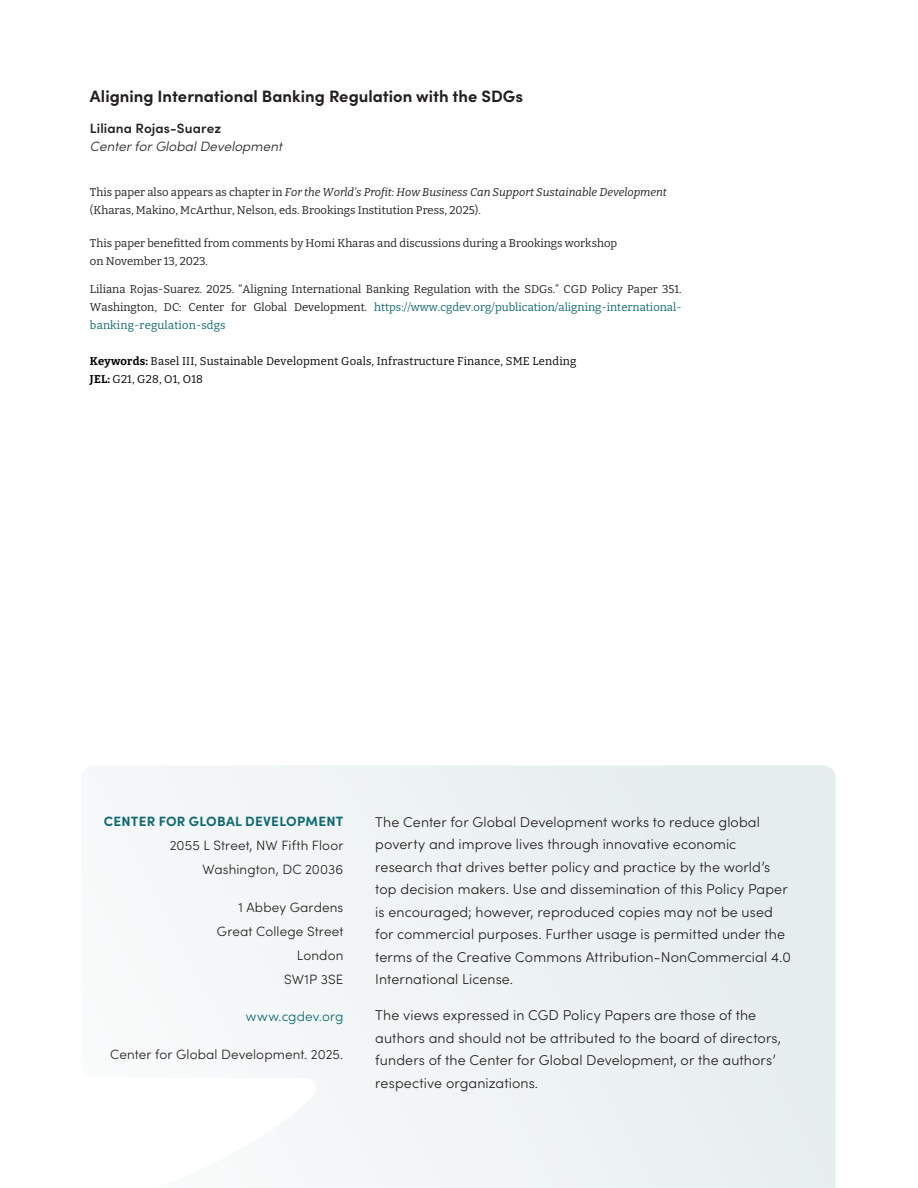
<style>
.page{position:relative;width:918px;height:1188px;background:#fff}
.page>*{position:absolute;margin:0;border:0;box-sizing:border-box;transform-origin:0 0}
.PP_Cvr2_Text{font:700 16.5px "Sofia Pro";color:#231f20}
.t1{font:300 14.25px/22.5px "Sofia Pro";letter-spacing:.005em;color:#231f20}
.t2{font:300 13.5px/24px "Sofia Pro";letter-spacing:.01em;color:#231f20;text-align:right}
.PP_Cvr2_Text-2{font:italic 300 13.5px/18px "Sofia Pro";color:#231f20}
.t3{font:700 13.5px "Sofia Pro";letter-spacing:.02em;color:#0f686f}
.t4{font:300 13.5px "Sofia Pro";letter-spacing:.01em;color:#0f686f}
.PP_Cvr2_Text-3{font:11.25px/18px "Bitter";color:#231f20}
.PP_Cvr2_Text-4{font:11.25px/18px "Bitter";letter-spacing:.015em;color:#000}
.s1{font-weight:600;font-style:normal}
.s2{font-style:italic}
.s3{color:#0f686f}
.s4{font-weight:700}
</style>
<div class="page">
<svg style="left:126px;top:765px;width:710px;height:423px;fill:#eef3f4"></svg>
<p class="PP_Cvr2_Text" style="left:90px;top:83px;width:435px">Aligning International Banking Regulation with the SDGs</p>
<p class="PP_Cvr2_Text-2" style="left:90px;top:119px;width:194px"><span class="s1">Liliana Rojas-Suarez<br></span>Center for Global Development</p>
<p class="PP_Cvr2_Text-3" style="left:90px;top:182px;width:578px">This paper also appears as chapter in <span class="s2">For the World’s Profit: How Business Can Support Sustainable Development </span>(Kharas, Makino, McArthur, Nelson, eds. Brookings Institution Press, 2025).</p>
<p class="PP_Cvr2_Text-3" style="left:90px;top:233px;width:529px">This paper benefitted from comments by Homi Kharas and discussions during a Brookings workshop on November 13, 2023.</p>
<p class="PP_Cvr2_Text-3" style="left:90px;top:280px;width:593px;text-align:justify">Liliana Rojas-Suarez. 2025. “Aligning International Banking Regulation with the SDGs.” CGD Policy Paper 351.<br>Washington, DC: Center for Global Development. <span class="s3">https://www.cgdev.org/publication/aligning-international&shy;banking-regulation-sdgs</span></p>
<p class="PP_Cvr2_Text-4" style="left:90px;top:352px;width:488px"><span class="s4">Keywords:</span> Basel III, Sustainable Development Goals, Infrastructure Finance, SME Lending<br><span class="s4">JEL:</span> G21, G28, O1, O18</p>
<p class="t3" style="left:104px;top:811px;width:241px">CENTER FOR GLOBAL DEVELOPMENT</p>
<p class="t2" style="left:170px;top:833px;width:175px">2055 L Street, NW Fifth Floor<br>Washington, DC 20036</p>
<p class="t2" style="left:217px;top:894px;width:128px">1 Abbey Gardens<br>Great College Street<br>London<br>SW1P 3SE</p>
<p class="t4" style="left:246px;top:1007px;width:99px">www.cgdev.org</p>
<p class="t2" style="left:110px;top:1041px;width:235px">Center for Global Development. 2025.</p>
<p class="t1" style="left:375px;top:810px;width:417px">The Center for Global Development works to reduce global poverty and improve lives through innovative economic research that drives better policy and practice by the world’s top decision makers. Use and dissemination of this Policy Paper is encouraged; however, reproduced copies may not be used for commercial purposes. Further usage is permitted under the terms of the Creative Commons Attribution-NonCommercial 4.0<br>International License.</p>
<p class="t1" style="left:375px;top:1003px;width:407px">The views expressed in CGD Policy Papers are those of the authors and should not be attributed to the board of directors, funders of the Center for Global Development, or the authors’ respective organizations.</p>
</div>
